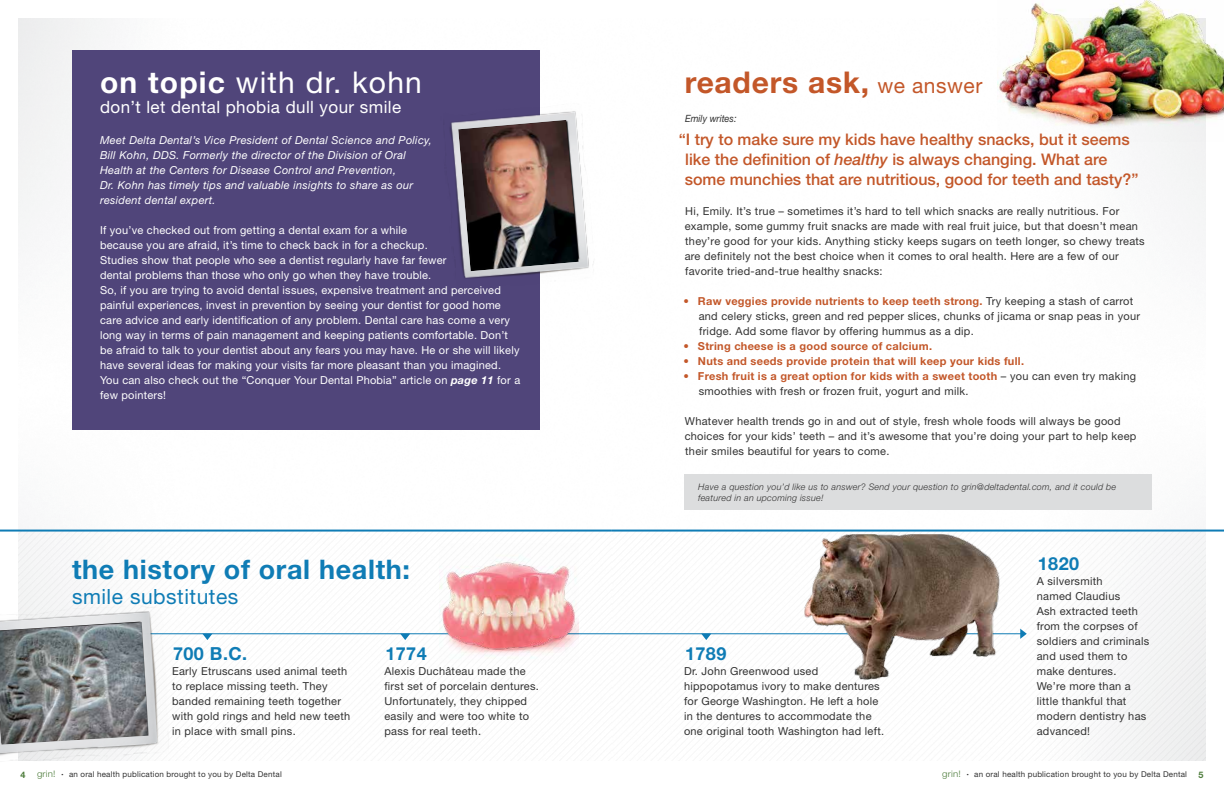
<style>
.page{position:relative;width:1224px;height:792px;background:#fff}
.page>*{position:absolute;margin:0;border:0;box-sizing:border-box;transform-origin:0 0}
.t1{font:700 30px "Helvetica Neue LT Std";letter-spacing:.025em;color:#c35729}
.t2{font:30px "Helvetica Neue LT Std";letter-spacing:.04em;color:#fff}
.t3{font:700 27px "Helvetica Neue LT Std";letter-spacing:.025em;color:#0f7cb5}
.t4{font:21px "Helvetica Neue LT Std";letter-spacing:.025em;color:#0f7cb5}
.t5{font:700 18px "Helvetica Neue LT Std";letter-spacing:.025em;color:#0f7cb5}
.t6{font:17px "Helvetica Neue LT Std";letter-spacing:.025em;color:#fff}
.t7{font:500 16px/20px "Helvetica Neue LT Std";color:#c35729}
.t8{font:11px/15px "Helvetica Neue LT Std";letter-spacing:.025em;color:#323232}
.t9{font:11px/15px "Helvetica Neue LT Std";letter-spacing:.02em;color:#fff}
.t10{font:italic 11px/15px "Helvetica Neue LT Std";letter-spacing:.025em;color:#fff}
.t11{font:700 11px "Helvetica Neue LT Std";letter-spacing:.025em;color:#c35729}
.t12{font:italic 10px "Helvetica Neue LT Std";color:#323232;scale:.92 1}
.t13{font:italic 300 9px/10.5px "Helvetica Neue LT Std";letter-spacing:.025em;color:#323232}
.t14{font:300 9px "Helvetica Neue LT Std";letter-spacing:.025em;color:#4e7d3c;scale:1.07 1}
.t15{font:700 9px "Helvetica Neue LT Std";color:#4e7d3c}
.t16{font:8px "Helvetica Neue LT Std";letter-spacing:.025em;color:#323232}
.s1{font-weight:700}
.s2{font-weight:700;font-style:italic}
.s3{font-weight:400;font-size:21px}
.s4{font-style:italic}
.s5{font-weight:700;color:#c35729}
.s6{font-size:4px}
</style>
<div class="page">
<svg style="left:18px;top:536px;width:594px;height:67px"></svg>
<svg style="left:28px;top:550px;width:584px;height:53px"></svg>
<svg style="left:42px;top:564px;width:570px;height:39px"></svg>
<svg style="left:49px;top:571px;width:563px;height:49px"></svg>
<svg style="left:643px;top:571px;width:563px;height:189px"></svg>
<hr style="left:0;top:530px;width:612px;height:2px;background:#0f7cb5">
<hr style="left:612px;top:530px;width:612px;height:2px;background:#0f7cb5">
<hr style="left:72px;top:633px;width:952px;height:1px;background:#0f7cb5">
<img style="left:439px;top:543px;width:140px;height:77px">
<img style="left:801px;top:534px;width:199px;height:152px">
<div style="left:72px;top:50px;width:468px;height:380px;background:#50457a"></div>
<img style="left:450px;top:103px;width:145px;height:179px">
<img style="left:458px;top:118px;width:122px;height:154px">
<img style="left:998px;top:0;width:226px;height:142px">
<img style="left:9px;top:603px;width:162px;height:158px">
<div style="left:685px;top:474px;width:467px;height:36px;background:#dcddde"></div>
<svg style="left:0;top:620px;width:612px;height:140px"></svg>
<svg style="left:701px;top:634px;width:10px;height:6px"></svg>
<svg style="left:1020px;top:629px;width:7px;height:10px"></svg>
<h1 class="t2" style="left:100px;top:64px;width:323px"><span class="s1">on topic</span> with dr. kohn</h1>
<h3 class="t6" style="left:100px;top:97px;width:303px">don’t let dental phobia dull your smile</h3>
<p class="t10" style="left:100px;top:132px;width:333px">Meet Delta Dental’s Vice President of Dental Science and Policy, Bill Kohn, DDS. Formerly the director of the Division of Oral Health at the Centers for Disease Control and Prevention,<br>Dr. Kohn has timely tips and valuable insights to share as our resident dental expert.</p>
<p class="t9" style="left:100px;top:222px;width:422px">If you’ve checked out from getting a dental exam for a while<br>because you are afraid, it’s time to check back in for a checkup.<br>Studies show that people who see a dentist regularly have far fewer<br>dental problems than those who only go when they have trouble.<br>So, if you are trying to avoid dental issues, expensive treatment and perceived painful experiences, invest in prevention by seeing your dentist for good home care advice and early identification of any problem. Dental care has come a very long way in terms of pain management and keeping patients comfortable. Don’t be afraid to talk to your dentist about any fears you may have. He or she will likely have several ideas for making your visits far more pleasant than you imagined.<br>You can also check out the “Conquer Your Dental Phobia” article on <span class="s2">page 11</span> for a few pointers!</p>
<h1 class="t1" style="left:685px;top:64px;width:299px">readers ask, <span class="s3">we answer</span></h1>
<p class="t12" style="left:685px;top:113px;width:57px">Emily writes:</p>
<h3 class="t7" style="left:685px;top:130px;width:455px;text-indent:-6px">“I try to make sure my kids have healthy snacks, but it seems like the definition of <span class="s4">healthy</span> is always changing. What are some munchies that are nutritious, good for teeth and tasty?”</h3>
<p class="t8" style="left:685px;top:204px;width:462px">Hi, Emily. It’s true – sometimes it’s hard to tell which snacks are really nutritious. For example, some gummy fruit snacks are made with real fruit juice, but that doesn’t mean they’re good for your kids. Anything sticky keeps sugars on teeth longer, so chewy treats are definitely not the best choice when it comes to oral health. Here are a few of our favorite tried-and-true healthy snacks:</p>
<p class="t8" style="left:699px;top:294px;width:443px;text-indent:-15px"><span class="s5">• Raw veggies provide nutrients to keep teeth strong.</span> Try keeping a stash of carrot and celery sticks, green and red pepper slices, chunks of jicama or snap peas in your fridge. Add some flavor by offering hummus as a dip.</p>
<p class="t11" style="left:684px;top:340px;width:250px">• String cheese is a good source of calcium.</p>
<p class="t11" style="left:684px;top:355px;width:342px">• Nuts and seeds provide protein that will keep your kids full.</p>
<p class="t8" style="left:699px;top:369px;width:439px;text-indent:-15px"><span class="s5">• Fresh fruit is a great option for kids with a sweet tooth</span> – you can even try making smoothies with fresh or frozen fruit, yogurt and milk.</p>
<p class="t8" style="left:685px;top:414px;width:453px">Whatever health trends go in and out of style, fresh whole foods will always be good choices for your kids’ teeth – and it’s awesome that you’re doing your part to help keep their smiles beautiful for years to come.</p>
<p class="t13" style="left:698px;top:482px;width:420px">Have a question you’d like us to answer? Send your question to grin@deltadental.com, and it could be featured in an upcoming issue!</p>
<h2 class="t3" style="left:72px;top:553px;width:340px">the history of oral health:</h2>
<h3 class="t4" style="left:72px;top:584px;width:168px">smile substitutes</h3>
<h3 class="t5" style="left:173px;top:643px;width:76px">700 B.C.</h3>
<p class="t8" style="left:172px;top:664px;width:180px">Early Etruscans used animal teeth to replace missing teeth. They banded remaining teeth together with gold rings and held new teeth in place with small pins.</p>
<h3 class="t5" style="left:385px;top:643px;width:43px">1774</h3>
<p class="t8" style="left:384px;top:664px;width:156px">Alexis Duchâteau made the first set of porcelain dentures.<br>Unfortunately, they chipped easily and were too white to pass for real teeth.</p>
<h3 class="t5" style="left:685px;top:643px;width:43px">1789</h3>
<p class="t8" style="left:684px;top:664px;width:202px">Dr. John Greenwood used hippopotamus ivory to make dentures for George Washington. He left a hole in the dentures to accommodate the one original tooth Washington had left.</p>
<h3 class="t5" style="left:1038px;top:553px;width:43px">1820</h3>
<p class="t8" style="left:1037px;top:574px;width:114px">A silversmith<br>named Claudius<br>Ash extracted teeth from the corpses of soldiers and criminals and used them to make dentures.<br>We’re more than a little thankful that modern dentistry has advanced!</p>
<p class="t15" style="left:21px;top:769px;width:7px">4</p>
<p class="t14" style="left:37px;top:769px;width:19px">grin!</p>
<p class="t16" style="left:62px;top:770px;width:222px"><span class="s6">•</span> an oral health publication brought to you by Delta Dental</p>
<p class="t14" style="left:942px;top:769px;width:19px">grin!</p>
<p class="t16" style="left:967px;top:770px;width:222px"><span class="s6">•</span> an oral health publication brought to you by Delta Dental</p>
<p class="t15" style="left:1198px;top:769px;width:7px">5</p>
</div>
